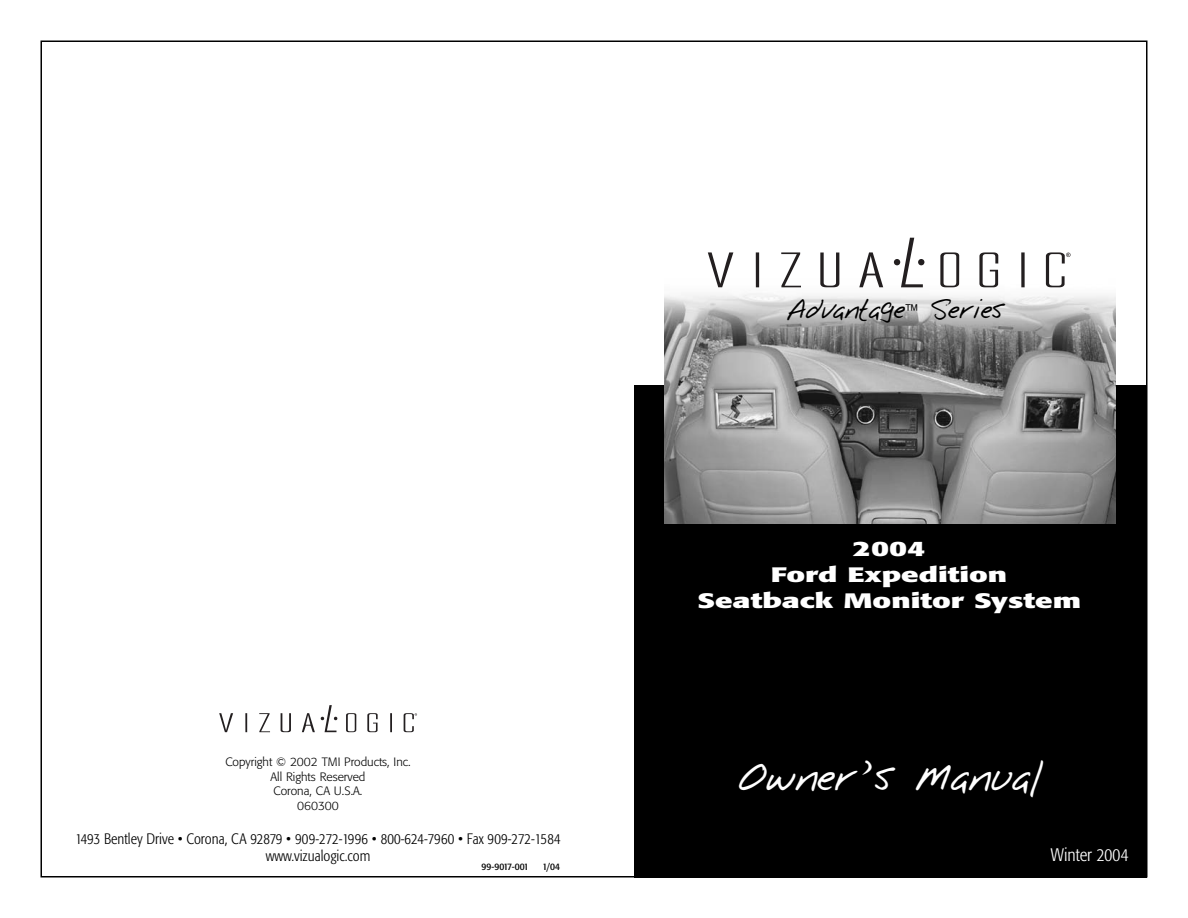
<style>
.page{position:relative;width:1188px;height:918px;background:#fff}
.page>*{position:absolute;margin:0;border:0;box-sizing:border-box;transform-origin:0 0}
.t1{font:37.5px "Notepad";color:#fff}
.t2{font:24px "Notepad";color:#000}
.t3{font:700 20.7px/26.1px "Formata";color:#fff;text-align:center;scale:1.5 1}
.t4{font:300 condensed 18px "Formata";color:#fff}
.t5{font:300 condensed 15px/16.5px "Formata";color:#000;text-align:center}
.t6{font:300 12px/14.9px "Formata";color:#000;text-align:center}
.t7{font:condensed 9.75px "Formata";letter-spacing:-.035em;color:#000;scale:1.11 1}
.t8{font:condensed 9.75px "Formata";color:#000;scale:1.11 1}
.s1{font-family:"Formata";font-weight:300;font-stretch:condensed;font-size:19.5px}
</style>
<div class="page">
<div style="left:634px;top:385px;width:514px;height:493px;background:#000"></div>
<img style="left:665px;top:261px;width:450px;height:263px">
<svg style="left:219px;top:713px;width:14px;height:19px"></svg>
<svg style="left:259px;top:713px;width:11px;height:19px"></svg>
<svg style="left:281px;top:713px;width:10px;height:19px"></svg>
<svg style="left:302px;top:713px;width:13px;height:19px"></svg>
<svg style="left:321px;top:705px;width:16px;height:27px"></svg>
<svg style="left:390px;top:713px;width:2px;height:19px"></svg>
<svg style="left:245px;top:713px;width:2px;height:19px"></svg>
<svg style="left:346px;top:713px;width:10px;height:19px"></svg>
<svg style="left:367px;top:713px;width:11px;height:19px"></svg>
<svg style="left:404px;top:713px;width:13px;height:19px"></svg>
<svg style="left:708px;top:252px;width:25px;height:35px"></svg>
<svg style="left:781px;top:252px;width:20px;height:35px"></svg>
<svg style="left:820px;top:253px;width:19px;height:34px"></svg>
<svg style="left:859px;top:252px;width:24px;height:35px"></svg>
<svg style="left:894px;top:238px;width:30px;height:49px"></svg>
<svg style="left:1021px;top:252px;width:4px;height:35px"></svg>
<svg style="left:756px;top:252px;width:3px;height:35px"></svg>
<svg style="left:940px;top:252px;width:19px;height:35px"></svg>
<svg style="left:979px;top:252px;width:19px;height:35px"></svg>
<svg style="left:1046px;top:252px;width:25px;height:35px"></svg>
<p class="t6" style="left:225px;top:755px;width:187px">Copyright © 2002 TMI Products, Inc.<br>All Rights Reserved<br>Corona, CA U.S.A.<br>060300</p>
<p class="t5" style="left:75px;top:832px;width:487px">1493 Bentley Drive • Corona, CA 92879 • 909-272-1996 • 800-624-7960 • Fax 909-272-1584 www.vizualogic.com</p>
<p class="t7" style="left:482px;top:863px;width:44px">99-9017-001</p>
<p class="t8" style="left:543px;top:863px;width:17px">1/04</p>
<h2 class="t2" style="left:787px;top:295px;width:219px">Advantage<span class="s1">™</span> Series</h2>
<h3 class="t3" style="left:697px;top:537px;width:258px">2004<br>Ford Expedition<br>Seatback Monitor System</h3>
<h1 class="t1" style="left:739px;top:756px;width:306px">Owner’s Manual</h1>
<p class="t4" style="left:1051px;top:847px;width:79px">Winter 2004</p>
</div>
